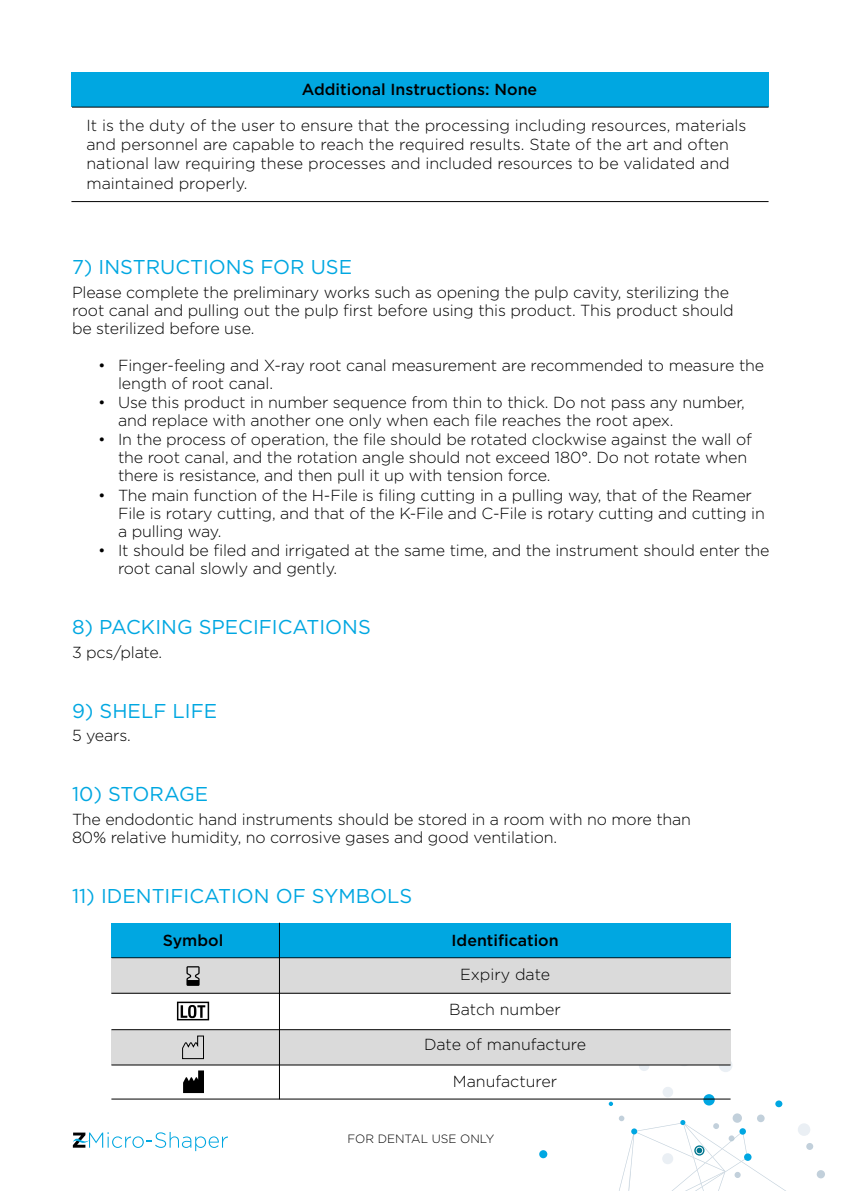
<style>
.page{position:relative;width:842px;height:1191px;background:#fff}
.page>*{position:absolute;margin:0;border:0;box-sizing:border-box;transform-origin:0 0}
.t1{font:20px "Gotham";color:#00a7e1}
.t2{font:300 16px/18px "Gotham";letter-spacing:-.01em;color:#000}
.t3{font:500 16px "Gotham";color:#000}
.t4{font:300 12px "Gotham";color:#000}
</style>
<div class="page">
<svg style="left:703px;top:1094px;width:12px;height:11px"></svg>
<svg style="left:609px;top:1101px;width:4px;height:5px"></svg>
<div style="left:539px;top:1150px;width:8px;height:8px;background:#00a7e2;border-radius:50%"></div>
<div style="left:775px;top:1100px;width:7px;height:7px;background:#00a7e2;border-radius:50%"></div>
<svg style="left:806px;top:1143px;width:7px;height:7px"></svg>
<svg style="left:816px;top:1170px;width:9px;height:8px"></svg>
<svg style="left:619px;top:1113px;width:167px;height:78px"></svg>
<svg style="left:719px;top:1058px;width:13px;height:14px"></svg>
<svg style="left:639px;top:1060px;width:10px;height:11px"></svg>
<div style="left:662px;top:1086px;width:11px;height:11px;background:#eaeff4;border-radius:5px"></div>
<svg style="left:676px;top:1065px;width:16px;height:1px"></svg>
<div style="left:662px;top:1153px;width:11px;height:11px;background:#eaeff4;border-radius:6px"></div>
<div style="left:798px;top:1123px;width:12px;height:12px;background:#eaeff4;border-radius:6px"></div>
<div style="left:71px;top:72px;width:697px;height:35px;background:#00a7e1"></div>
<hr style="left:72px;top:107px;width:696px;height:1px;background:#000">
<hr style="left:71px;top:201px;width:697px;height:1px;background:#000">
<div style="left:111px;top:922px;width:619px;height:35px;background:#00a7e1"></div>
<div style="left:111px;top:958px;width:619px;height:35px;background:#dadada"></div>
<div style="left:111px;top:1030px;width:619px;height:34px;background:#dadada"></div>
<hr style="left:111px;top:957px;width:619px;height:1px;background:#000">
<hr style="left:111px;top:993px;width:619px;height:1px;background:#000">
<hr style="left:111px;top:1029px;width:619px;height:1px;background:#000">
<hr style="left:111px;top:1064px;width:619px;height:1px;background:#000">
<hr style="left:111px;top:1098px;width:619px;height:1px;background:#000">
<hr style="left:279px;top:922px;width:1px;height:177px;background:#000">
<svg style="left:186px;top:966px;width:14px;height:20px"></svg>
<svg style="left:177px;top:1001px;width:32px;height:19px"></svg>
<svg style="left:182px;top:1035px;width:22px;height:24px"></svg>
<svg style="left:183px;top:1070px;width:21px;height:23px"></svg>
<svg style="left:73px;top:1132px;width:155px;height:19px"></svg>
<p class="t3" style="left:302px;top:79px;width:237px">Additional Instructions: None</p>
<p class="t2" style="left:86px;top:115px;width:661px;line-height:19.2px">It is the duty of the user to ensure that the processing including resources, materials and personnel are capable to reach the required results. State of the art and often national law requiring these processes and included resources to be validated and maintained properly.</p>
<p class="t1" style="left:72px;top:254px;width:282px">7) INSTRUCTIONS FOR USE</p>
<p class="t2" style="left:72px;top:283px;width:663px">Please complete the preliminary works such as opening the pulp cavity, sterilizing the root canal and pulling out the pulp first before using this product. This product should be sterilized before use.</p>
<p class="t2" style="left:118px;top:356px;width:648px;text-indent:-20px">• Finger-feeling and X-ray root canal measurement are recommended to measure the length of root canal.</p>
<p class="t2" style="left:118px;top:393px;width:628px;text-indent:-20px">• Use this product in number sequence from thin to thick. Do not pass any number, and replace with another one only when each file reaches the root apex.</p>
<p class="t2" style="left:118px;top:430px;width:635px;text-indent:-20px">• In the process of operation, the file should be rotated clockwise against the wall of the root canal, and the rotation angle should not exceed 180°. Do not rotate when there is resistance, and then pull it up with tension force.</p>
<p class="t2" style="left:118px;top:485px;width:648px;text-indent:-20px">• The main function of the H-File is filing cutting in a pulling way, that of the Reamer<br>File is rotary cutting, and that of the K-File and C-File is rotary cutting and cutting in a pulling way.</p>
<p class="t2" style="left:118px;top:541px;width:653px;text-indent:-20px">• It should be filed and irrigated at the same time, and the instrument should enter the root canal slowly and gently.</p>
<p class="t1" style="left:72px;top:614px;width:300px">8) PACKING SPECIFICATIONS</p>
<p class="t2" style="left:72px;top:642px;width:92px">3 pcs/plate.</p>
<p class="t1" style="left:72px;top:697px;width:147px">9) SHELF LIFE</p>
<p class="t2" style="left:72px;top:726px;width:60px">5 years.</p>
<p class="t1" style="left:72px;top:781px;width:138px">10) STORAGE</p>
<p class="t2" style="left:72px;top:810px;width:620px">The endodontic hand instruments should be stored in a room with no more than<br>80% relative humidity, no corrosive gases and good ventilation.</p>
<p class="t1" style="left:72px;top:883px;width:342px">11) IDENTIFICATION OF SYMBOLS</p>
<p class="t3" style="left:163px;top:929px;width:62px">Symbol</p>
<p class="t3" style="left:451px;top:929px;width:109px">Identification</p>
<p class="t2" style="left:424px;top:956px;width:164px;line-height:35px;text-align:center">Expiry date<br>Batch number<br>Date of manufacture</p>
<p class="t2" style="left:453px;top:1071px;width:106px">Manufacturer</p>
<p class="t4" style="left:348px;top:1130px;width:148px">FOR DENTAL USE ONLY</p>
</div>
